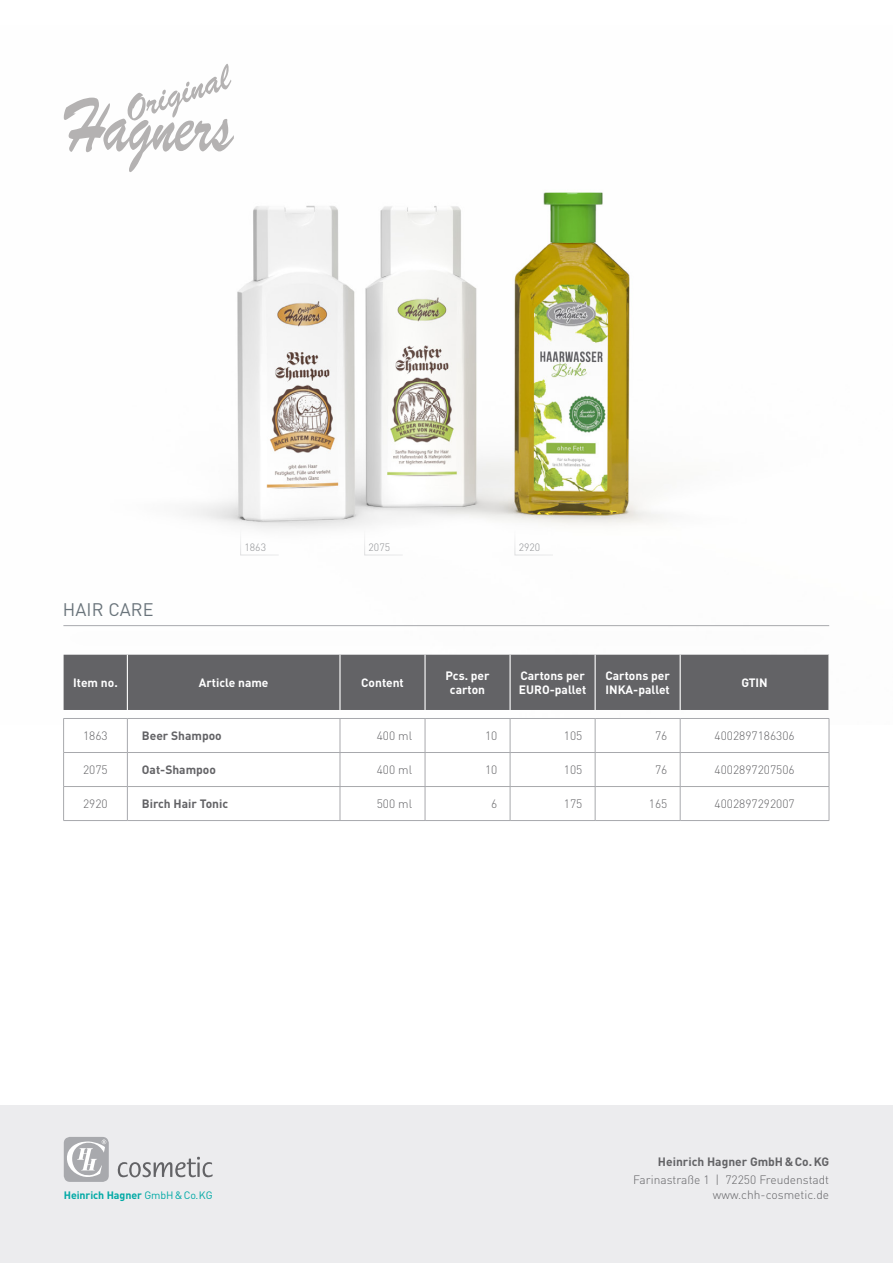
<style>
.page{position:relative;width:893px;height:1263px;background:#fff}
.page>*{position:absolute;margin:0;border:0;box-sizing:border-box;transform-origin:0 0}
.t1{font:18px "DIN Pro";letter-spacing:.01em;color:#6a747b}
.t2{font:300 12px "DIN Pro";color:#636366}
.t3{font:700 12px/14.4px "DIN Pro";color:#fff}
.t4{font:700 12px "DIN Pro";color:#636366}
.t5{font:700 10.65px "DIN Pro";letter-spacing:-.01em;color:#00a9a5}
.t6{font:300 10.5px "DIN Pro";color:#8e9093}
.s1{font-weight:400}
</style>
<div class="page">
<img style="left:63px;top:116px;width:767px;height:603px">
<svg style="left:240px;top:505px;width:39px;height:51px"></svg>
<svg style="left:514px;top:507px;width:40px;height:49px"></svg>
<svg style="left:364px;top:505px;width:39px;height:51px"></svg>
<div style="left:0;top:1106px;width:893px;height:157px;background:#ececee"></div>
<div style="left:64px;top:1137px;width:45px;height:45px;background:#a8a9ad;border-radius:6px"></div>
<svg style="left:67px;top:1139px;width:39px;height:38px"></svg>
<svg style="left:117px;top:1157px;width:96px;height:20px"></svg>
<div style="left:47px;top:615px;width:799px;height:47px;background:#fdfdfd"></div>
<hr style="left:63px;top:625px;width:766px;height:1px;background:#a8a9ad">
<div style="left:64px;top:655px;width:764px;height:55px;background:#636366"></div>
<svg style="left:64px;top:719px;width:765px;height:101px"></svg>
<hr style="left:127px;top:655px;width:1px;height:55px;background:#fff">
<hr style="left:339px;top:655px;width:2px;height:55px;background:#fff">
<hr style="left:424px;top:655px;width:2px;height:55px;background:#fff">
<hr style="left:509px;top:655px;width:2px;height:55px;background:#fff">
<hr style="left:595px;top:655px;width:1px;height:55px;background:#fff">
<hr style="left:680px;top:655px;width:1px;height:55px;background:#fff">
<hr style="left:828px;top:655px;width:2px;height:55px;background:#fff">
<hr style="left:63px;top:718px;width:64px;height:1px;background:#a8a9ad">
<hr style="left:127px;top:718px;width:213px;height:1px;background:#a8a9ad">
<hr style="left:340px;top:718px;width:85px;height:1px;background:#a8a9ad">
<hr style="left:425px;top:718px;width:85px;height:1px;background:#a8a9ad">
<hr style="left:510px;top:718px;width:85px;height:1px;background:#a8a9ad">
<hr style="left:595px;top:718px;width:85px;height:1px;background:#a8a9ad">
<hr style="left:680px;top:718px;width:149px;height:1px;background:#a8a9ad">
<hr style="left:63px;top:719px;width:1px;height:33px;background:#a8a9ad">
<hr style="left:63px;top:753px;width:1px;height:33px;background:#a8a9ad">
<hr style="left:127px;top:719px;width:1px;height:33px;background:#a8a9ad">
<hr style="left:127px;top:753px;width:1px;height:33px;background:#a8a9ad">
<hr style="left:340px;top:719px;width:1px;height:33px;background:#a8a9ad">
<hr style="left:340px;top:753px;width:1px;height:33px;background:#a8a9ad">
<hr style="left:425px;top:719px;width:1px;height:33px;background:#a8a9ad">
<hr style="left:425px;top:753px;width:1px;height:33px;background:#a8a9ad">
<hr style="left:425px;top:752px;width:85px;height:1px;background:#a8a9ad">
<hr style="left:510px;top:719px;width:1px;height:33px;background:#a8a9ad">
<hr style="left:510px;top:753px;width:1px;height:33px;background:#a8a9ad">
<hr style="left:510px;top:752px;width:85px;height:1px;background:#a8a9ad">
<hr style="left:595px;top:719px;width:1px;height:33px;background:#a8a9ad">
<hr style="left:595px;top:753px;width:1px;height:33px;background:#a8a9ad">
<hr style="left:595px;top:752px;width:85px;height:1px;background:#a8a9ad">
<hr style="left:680px;top:719px;width:1px;height:33px;background:#a8a9ad">
<hr style="left:680px;top:753px;width:1px;height:33px;background:#a8a9ad">
<hr style="left:829px;top:719px;width:1px;height:33px;background:#a8a9ad">
<hr style="left:829px;top:753px;width:1px;height:33px;background:#a8a9ad">
<hr style="left:63px;top:787px;width:1px;height:33px;background:#a8a9ad">
<hr style="left:63px;top:752px;width:64px;height:1px;background:#a8a9ad">
<hr style="left:63px;top:786px;width:64px;height:1px;background:#a8a9ad">
<hr style="left:63px;top:820px;width:64px;height:1px;background:#a8a9ad">
<hr style="left:127px;top:787px;width:1px;height:33px;background:#a8a9ad">
<hr style="left:127px;top:752px;width:213px;height:1px;background:#a8a9ad">
<hr style="left:127px;top:786px;width:213px;height:1px;background:#a8a9ad">
<hr style="left:127px;top:820px;width:213px;height:1px;background:#a8a9ad">
<hr style="left:340px;top:787px;width:1px;height:33px;background:#a8a9ad">
<hr style="left:340px;top:752px;width:85px;height:1px;background:#a8a9ad">
<hr style="left:340px;top:786px;width:85px;height:1px;background:#a8a9ad">
<hr style="left:340px;top:820px;width:85px;height:1px;background:#a8a9ad">
<hr style="left:425px;top:787px;width:1px;height:33px;background:#a8a9ad">
<hr style="left:425px;top:786px;width:85px;height:1px;background:#a8a9ad">
<hr style="left:425px;top:820px;width:85px;height:1px;background:#a8a9ad">
<hr style="left:510px;top:787px;width:1px;height:33px;background:#a8a9ad">
<hr style="left:510px;top:786px;width:85px;height:1px;background:#a8a9ad">
<hr style="left:510px;top:820px;width:85px;height:1px;background:#a8a9ad">
<hr style="left:595px;top:787px;width:1px;height:33px;background:#a8a9ad">
<hr style="left:595px;top:786px;width:85px;height:1px;background:#a8a9ad">
<hr style="left:595px;top:820px;width:85px;height:1px;background:#a8a9ad">
<hr style="left:680px;top:787px;width:1px;height:33px;background:#a8a9ad">
<hr style="left:680px;top:752px;width:149px;height:1px;background:#a8a9ad">
<hr style="left:680px;top:786px;width:149px;height:1px;background:#a8a9ad">
<hr style="left:829px;top:787px;width:1px;height:33px;background:#a8a9ad">
<hr style="left:680px;top:820px;width:149px;height:1px;background:#a8a9ad">
<svg style="left:64px;top:64px;width:170px;height:108px"></svg>
<p class="t1" style="left:63px;top:597px;width:93px">HAIR CARE</p>
<p class="t6" style="left:244px;top:540px;width:23px">1863</p>
<p class="t6" style="left:369px;top:540px;width:23px">2075</p>
<p class="t6" style="left:519px;top:540px;width:23px">2920</p>
<p class="t3" style="left:73px;top:675px;width:46px">Item no.</p>
<p class="t3" style="left:199px;top:675px;width:71px">Article name</p>
<p class="t3" style="left:361px;top:675px;width:44px">Content</p>
<p class="t3" style="left:445px;top:668px;width:46px;text-align:center">Pcs. per carton</p>
<p class="t3" style="left:519px;top:668px;width:69px">Cartons per<br>EURO-pallet</p>
<p class="t3" style="left:605px;top:668px;width:66px">Cartons per<br>INKA-pallet</p>
<p class="t3" style="left:741px;top:675px;width:28px">GTIN</p>
<p class="t2" style="left:83px;top:727px;width:26px">1863</p>
<p class="t4" style="left:142px;top:727px;width:81px">Beer Shampoo</p>
<p class="t2" style="left:377px;top:727px;width:37px">400 ml</p>
<p class="t2" style="left:485px;top:727px;width:14px">10</p>
<p class="t2" style="left:564px;top:727px;width:20px">105</p>
<p class="t2" style="left:655px;top:727px;width:14px">76</p>
<p class="t2" style="left:714px;top:727px;width:82px">4002897186306</p>
<p class="t2" style="left:83px;top:762px;width:26px">2075</p>
<p class="t4" style="left:142px;top:762px;width:76px">Oat-Shampoo</p>
<p class="t2" style="left:377px;top:762px;width:37px">400 ml</p>
<p class="t2" style="left:485px;top:762px;width:14px">10</p>
<p class="t2" style="left:564px;top:762px;width:20px">105</p>
<p class="t2" style="left:655px;top:762px;width:14px">76</p>
<p class="t2" style="left:714px;top:762px;width:82px">4002897207506</p>
<p class="t2" style="left:83px;top:796px;width:26px">2920</p>
<p class="t4" style="left:142px;top:796px;width:88px">Birch Hair Tonic</p>
<p class="t2" style="left:377px;top:796px;width:37px">500 ml</p>
<p class="t2" style="left:491px;top:796px;width:8px">6</p>
<p class="t2" style="left:564px;top:796px;width:20px">175</p>
<p class="t2" style="left:649px;top:796px;width:20px">165</p>
<p class="t2" style="left:714px;top:796px;width:82px">4002897292007</p>
<p class="t5" style="left:64px;top:1188px;width:150px">Heinrich Hagner <span class="s1">GmbH&amp;Co. KG</span></p>
<p class="t4" style="left:658px;top:1153px;width:173px">Heinrich Hagner GmbH&amp;Co.KG</p>
<p class="t2" style="left:633px;top:1172px;width:198px">Farinastraße 1 | 72250 Freudenstadt</p>
<p class="t2" style="left:713px;top:1186px;width:118px">www.chh-cosmetic.de</p>
</div>
